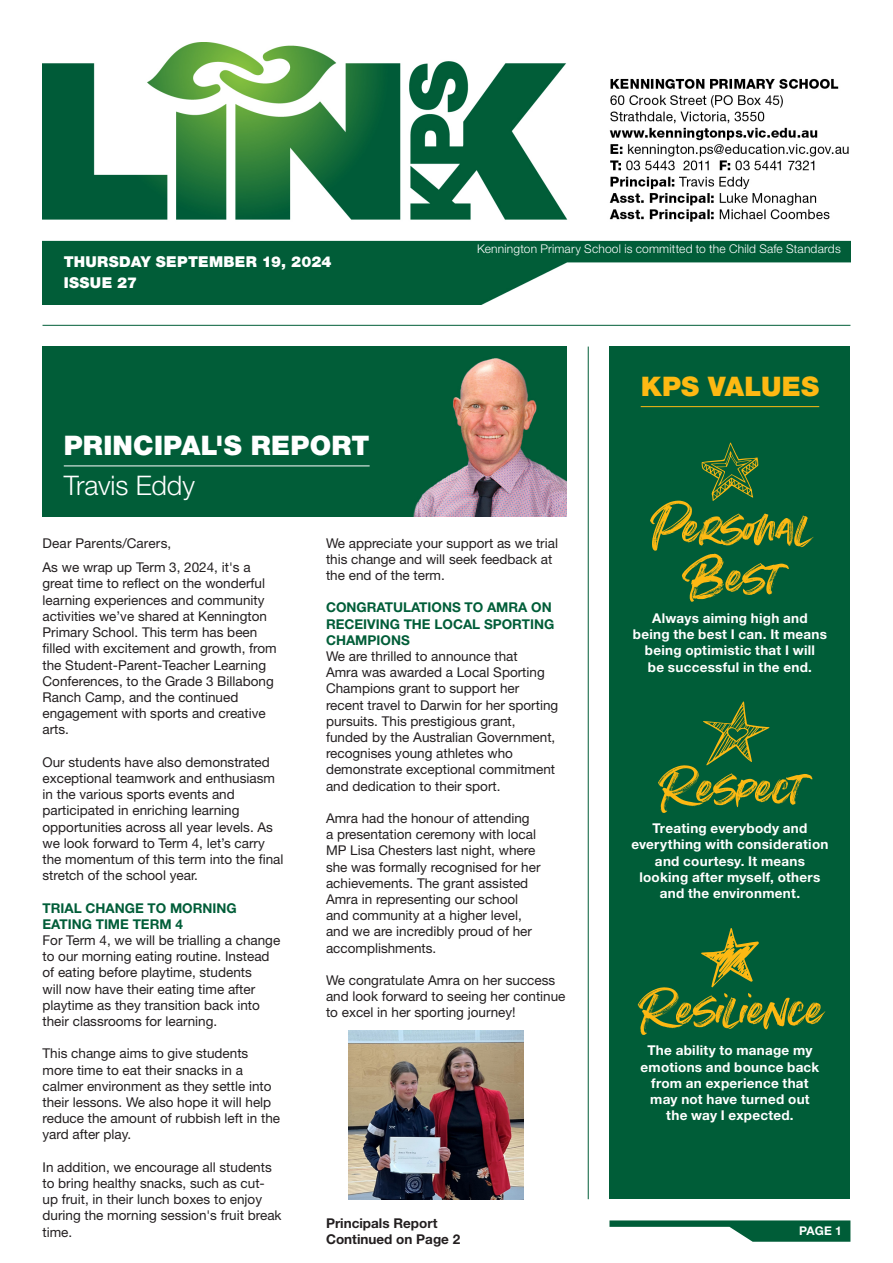
<style>
.page{position:relative;width:893px;height:1263px;background:#fff}
.page>*{position:absolute;margin:0;border:0;box-sizing:border-box;transform-origin:0 0}
.t1{font:72px "Summer Loving";letter-spacing:.015em;color:#fdb913}
.Section_Head_White{font:900 27px "Helvetica Neue LT Std";letter-spacing:.01em;color:#fff}
.Sub_Head_White{font:300 27px "Helvetica Neue LT Std";letter-spacing:-.005em;color:#fff}
.Section_Head_Yellow{font:900 27px "Helvetica Neue LT Std";letter-spacing:.01em;color:#fdb913}
.t2{font:900 15px "Helvetica Neue LT Std";letter-spacing:.02em;color:#fff}
.Body_Text{font:13.5px/16.2px "Helvetica Neue LT Std";color:#231f20}
.t3{font:700 13.5px/16.2px "Helvetica Neue LT Std";letter-spacing:.02em;color:#fff;text-align:center}
.t4{font:700 13.5px/16.2px "Helvetica Neue LT Std";color:#005d38}
.t5{font:700 13.5px "Helvetica Neue LT Std";color:#231f20}
.t6{font:300 12px "Helvetica Neue LT Std";letter-spacing:.015em;color:#fff}
.t7{font:700 12px "Helvetica Neue LT Std";color:#fff}
</style>
<div class="page">
<img style="left:43px;top:43px;width:807px;height:261px">
<img style="left:43px;top:347px;width:524px;height:169px">
<div style="left:609px;top:347px;width:241px;height:852px;background:#005d38"></div>
<svg style="left:609px;top:1220px;width:241px;height:22px"></svg>
<hr style="left:641px;top:406px;width:178px;height:1px;background:#fdb913">
<svg style="left:701px;top:442px;width:57px;height:59px"></svg>
<svg style="left:703px;top:701px;width:67px;height:64px"></svg>
<svg style="left:701px;top:928px;width:58px;height:60px"></svg>
<img style="left:349px;top:1030px;width:174px;height:169px">
<hr style="left:43px;top:325px;width:807px;height:1px;background:#005d38">
<hr style="left:588px;top:347px;width:1px;height:852px;background:#005d38">
<hr style="left:64px;top:465px;width:306px;height:1px;background:#fff">
<p class="t2" style="left:64px;top:253px;width:269px">THURSDAY SEPTEMBER 19, 2024</p>
<p class="t2" style="left:64px;top:274px;width:75px">ISSUE 27</p>
<p class="t6" style="left:477px;top:241px;width:365px">Kennington Primary School is committed to the Child Safe Standards</p>
<p class="Section_Head_Yellow" style="left:641px;top:370px;width:180px">KPS VALUES</p>
<p class="Section_Head_White" style="left:64px;top:429px;width:307px">PRINCIPAL'S REPORT</p>
<p class="Sub_Head_White" style="left:64px;top:469px;width:133px">Travis Eddy</p>
<p class="Body_Text" style="left:43px;top:534px;width:130px">Dear Parents/Carers,</p>
<p class="Body_Text" style="left:43px;top:559px;width:236px">As we wrap up Term 3, 2024, it's a great time to reflect on the wonderful learning experiences and community activities we’ve shared at Kennington Primary School. This term has been filled with excitement and growth, from the Student-Parent-Teacher Learning Conferences, to the Grade 3 Billabong Ranch Camp, and the continued engagement with sports and creative arts.</p>
<p class="Body_Text" style="left:43px;top:754px;width:242px">Our students have also demonstrated exceptional teamwork and enthusiasm in the various sports events and participated in enriching learning opportunities across all year levels. As we look forward to Term 4, let’s carry the momentum of this term into the final stretch of the school year.</p>
<p class="t4" style="left:43px;top:899px;width:196px">TRIAL CHANGE TO MORNING<br>EATING TIME TERM 4</p>
<p class="Body_Text" style="left:43px;top:932px;width:239px">For Term 4, we will be trialling a change to our morning eating routine. Instead of eating before playtime, students<br>will now have their eating time after playtime as they transition back into their classrooms for learning.</p>
<p class="Body_Text" style="left:43px;top:1045px;width:239px">This change aims to give students more time to eat their snacks in a calmer environment as they settle into their lessons. We also hope it will help reduce the amount of rubbish left in the yard after play.</p>
<p class="Body_Text" style="left:43px;top:1159px;width:241px">In addition, we encourage all students to bring healthy snacks, such as cut&shy;up fruit, in their lunch boxes to enjoy during the morning session's fruit break time.</p>
<p class="Body_Text" style="left:326px;top:534px;width:233px">We appreciate your support as we trial this change and will seek feedback at the end of the term.</p>
<p class="t4" style="left:326px;top:599px;width:230px">CONGRATULATIONS TO AMRA ON<br>RECEIVING THE LOCAL SPORTING<br>CHAMPIONS</p>
<p class="Body_Text" style="left:326px;top:648px;width:234px">We are thrilled to announce that<br>Amra was awarded a Local Sporting Champions grant to support her recent travel to Darwin for her sporting pursuits. This prestigious grant, funded by the Australian Government, recognises young athletes who demonstrate exceptional commitment and dedication to their sport.</p>
<p class="Body_Text" style="left:326px;top:810px;width:216px">Amra had the honour of attending<br>a presentation ceremony with local<br>MP Lisa Chesters last night, where she was formally recognised for her achievements. The grant assisted<br>Amra in representing our school and community at a higher level, and we are incredibly proud of her accomplishments.</p>
<p class="Body_Text" style="left:326px;top:972px;width:241px">We congratulate Amra on her success and look forward to seeing her continue to excel in her sporting journey!</p>
<p class="t5" style="left:326px;top:1215px;width:113px">Principals Report</p>
<p class="t5" style="left:326px;top:1231px;width:136px">Continued on Page 2</p>
<p class="t1" style="left:650px;top:484px;width:161px">Personal</p>
<p class="t1" style="left:682px;top:534px;width:97px">Best</p>
<p class="t3" style="left:633px;top:610px;width:196px">Always aiming high and being the best I can. It means being optimistic that I will<br>be successful in the end.</p>
<p class="t1" style="left:659px;top:744px;width:144px">Respect</p>
<p class="t3" style="left:631px;top:820px;width:199px">Treating everybody and everything with consideration and courtesy. It means looking after myself, others and the environment.</p>
<p class="t1" style="left:638px;top:966px;width:185px">Resilience</p>
<p class="t3" style="left:641px;top:1042px;width:180px">The ability to manage my emotions and bounce back from an experience that may not have turned out the way I expected.</p>
<p class="t7" style="left:799px;top:1224px;width:44px">PAGE 1</p>
</div>
